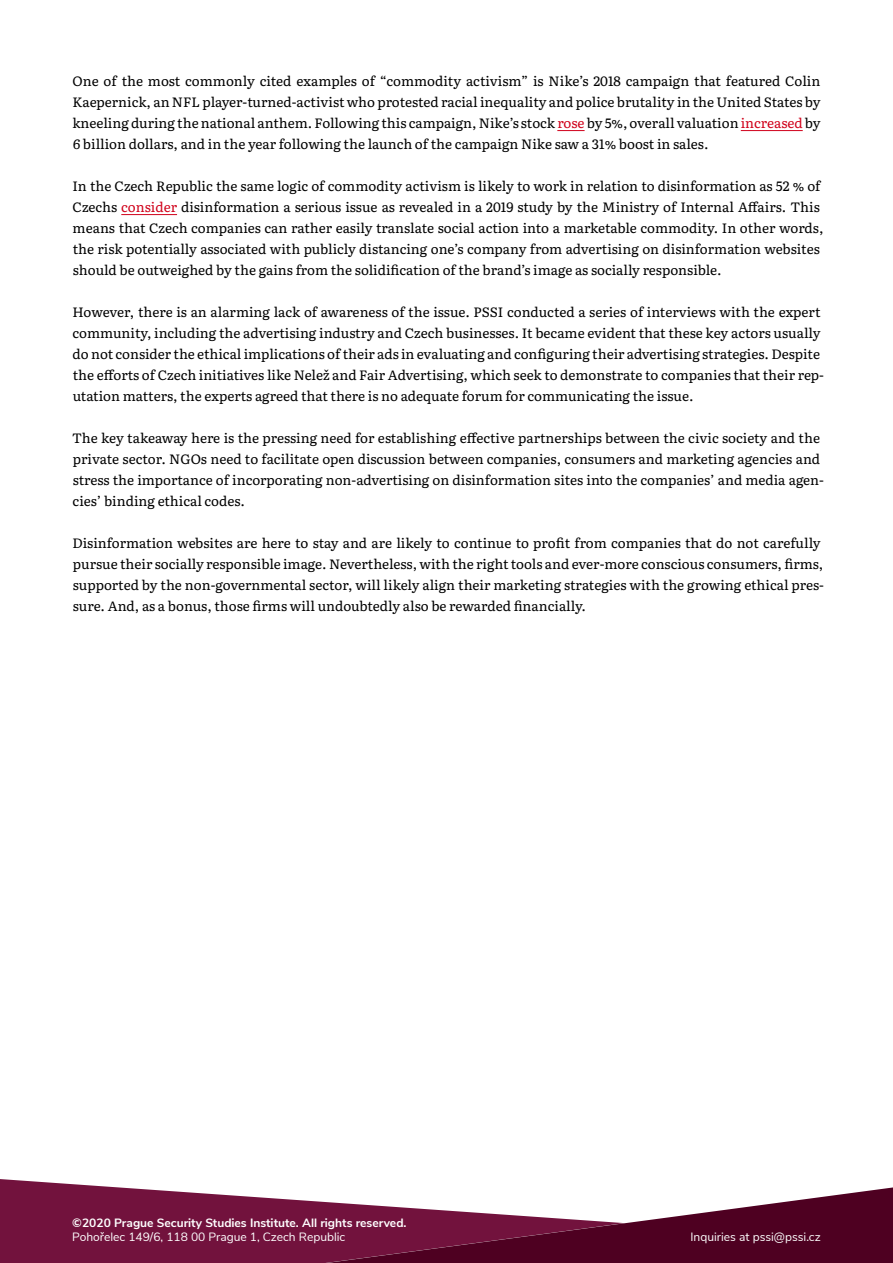
<style>
.page{position:relative;width:893px;height:1263px;background:#fff}
.page>*{position:absolute;margin:0;border:0;box-sizing:border-box;transform-origin:0 0}
._05_txt{font:13.5px/21px "Literata";color:#000}
.t1{font:12px "Nunito Sans";color:#fff}
.t2{font:700 12px "Nunito Sans";color:#fff}
.s1{color:#d0021b}
</style>
<div class="page">
<svg style="left:0;top:1179px;width:98px;height:84px;fill:#72123d"></svg>
<svg style="left:13px;top:1186px;width:880px;height:77px;fill:#72123d"></svg>
<svg style="left:557px;top:130px;width:28px;height:1px"></svg>
<hr style="left:741px;top:130px;width:62px;height:1px;background:#d0021b">
<hr style="left:121px;top:214px;width:56px;height:1px;background:#d0021b">
<p class="_05_txt" style="left:72px;top:69px;width:750px;text-align:justify">One of the most commonly cited examples of “commodity activism” is Nike’s 2018 campaign that featured Colin Kaepernick, an NFL player-turned-activist who protested racial inequality and police brutality in the United States by kneeling during the national anthem. Following this campaign, Nike’s stock <span class="s1">rose</span> by 5%, overall valuation <span class="s1">increased</span> by 6 billion dollars, and in the year following the launch of the campaign Nike saw a 31% boost in sales.</p>
<p class="_05_txt" style="left:72px;top:174px;width:752px">In the Czech Republic the same logic of commodity activism is likely to work in relation to disinformation as 52 % of Czechs <span class="s1">consider</span> disinformation a serious issue as revealed in a 2019 study by the Ministry of Internal Affairs. This means that Czech companies can rather easily translate social action into a marketable commodity. In other words, the risk potentially associated with publicly distancing one’s company from advertising on disinformation websites should be outweighed by the gains from the solidification of the brand’s image as socially responsible.</p>
<p class="_05_txt" style="left:72px;top:300px;width:753px">However, there is an alarming lack of awareness of the issue. PSSI conducted a series of interviews with the expert community, including the advertising industry and Czech businesses. It became evident that these key actors usually do not consider the ethical implications of their ads in evaluating and configuring their advertising strategies. Despite the efforts of Czech initiatives like Nelež and Fair Advertising, which seek to demonstrate to companies that their rep&shy;utation matters, the experts agreed that there is no adequate forum for communicating the issue.</p>
<p class="_05_txt" style="left:72px;top:426px;width:753px">The key takeaway here is the pressing need for establishing effective partnerships between the civic society and the private sector. NGOs need to facilitate open discussion between companies, consumers and marketing agencies and stress the importance of incorporating non-advertising on disinformation sites into the companies’ and media agen&shy;cies’ binding ethical codes.</p>
<p class="_05_txt" style="left:72px;top:531px;width:753px">Disinformation websites are here to stay and are likely to continue to profit from companies that do not carefully pursue their socially responsible image. Nevertheless, with the right tools and ever-more conscious consumers, firms, supported by the non-governmental sector, will likely align their marketing strategies with the growing ethical pres&shy;sure. And, as a bonus, those firms will undoubtedly also be rewarded financially.</p>
<p class="t2" style="left:72px;top:1214px;width:336px">©2020 Prague Security Studies Institute. All rights reserved.</p>
<p class="t1" style="left:72px;top:1228px;width:275px">Pohořelec 149/6, 118 00 Prague 1, Czech Republic</p>
<p class="t1" style="left:690px;top:1228px;width:132px">Inquiries at pssi@pssi.cz</p>
</div>
